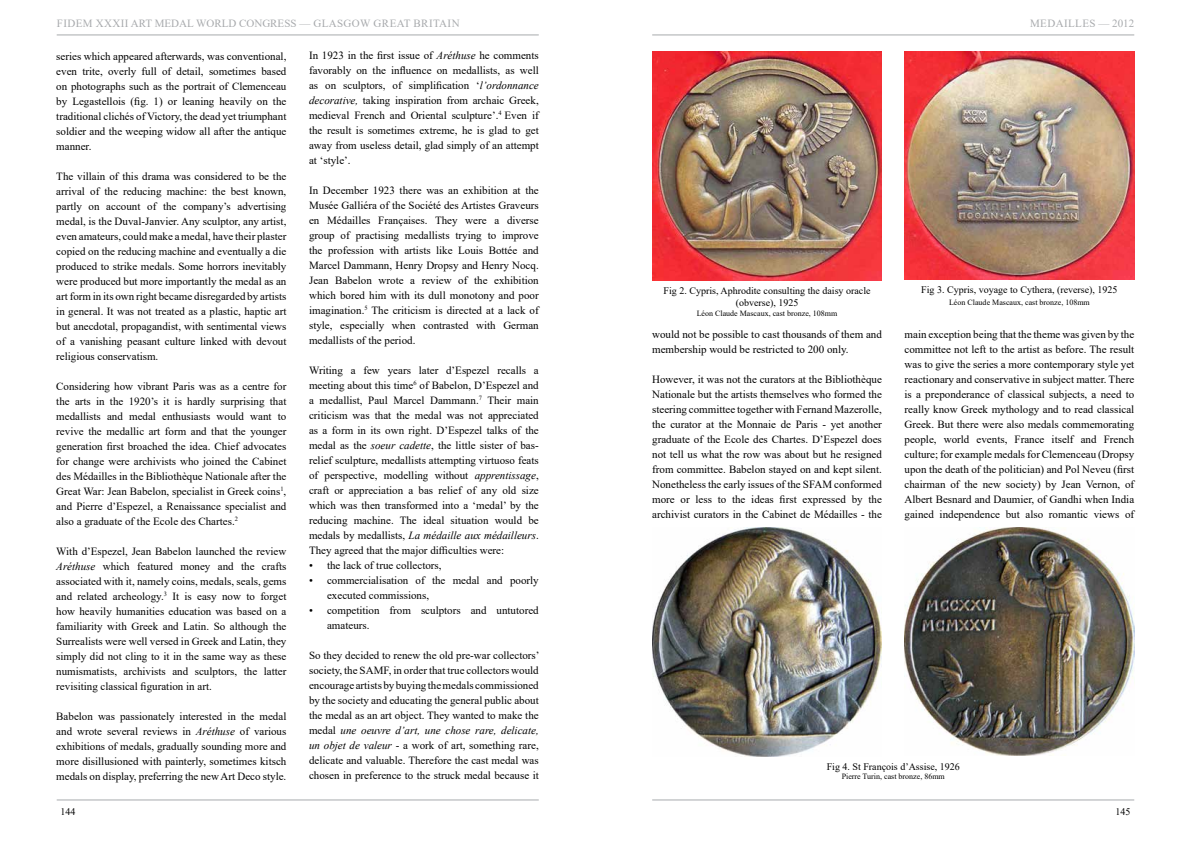
<style>
.page{position:relative;width:1191px;height:842px;background:#fff}
.page>*{position:absolute;margin:0;border:0;box-sizing:border-box;transform-origin:0 0}
.t1{font:11px/15px "Times New Roman";color:#000;text-align:justify}
.t2{font:11px "Times New Roman";color:#a8aaad}
.t3{font:11px "Times New Roman";letter-spacing:.035em;color:#a8aaad}
.t4{font:10px/12px "Times New Roman";color:#000;text-align:center}
.t5{font:8px "Times New Roman";color:#000}
.s1{font-style:italic}
</style>
<div class="page">
<hr style="left:57px;top:34px;width:482px;height:1px;background:#a8aaad">
<hr style="left:652px;top:34px;width:482px;height:1px;background:#a8aaad">
<hr style="left:57px;top:799px;width:482px;height:1px;background:#a8aaad">
<hr style="left:652px;top:799px;width:482px;height:1px;background:#a8aaad">
<img style="left:652px;top:52px;width:230px;height:229px">
<img style="left:904px;top:51px;width:230px;height:229px">
<img style="left:652px;top:527px;width:230px;height:230px">
<img style="left:904px;top:527px;width:230px;height:229px">
<p class="t3" style="left:57px;top:16px;width:107px">fidem xxxiI ART MED</p>
<p class="t2" style="left:179px;top:16px;width:144px">AL WORLD CONGRESS — glasgow</p>
<p class="t2" style="left:373px;top:16px;width:87px">great britain</p>
<p class="t2" style="left:1030px;top:16px;width:10px">MED</p>
<p class="t2" style="left:1055px;top:16px;width:80px">AILLES — 2012</p>
<p class="t1" style="left:56px;top:48px;width:232px">series which appeared afterwards, was conventional, even trite, overly full of detail, sometimes based on photographs such as the portrait of Clemenceau by Legastellois (fig. 1) or leaning heavily on the traditional clichés of Victory, the dead yet triumphant soldier and the weeping widow all after the antique manner.</p>
<p class="t1" style="left:56px;top:168px;width:232px">The villain of this drama was considered to be the arrival of the reducing machine: the best known, partly on account of the company’s advertising medal, is the Duval-Janvier. Any sculptor, any artist, even amateurs, could make a medal, have their plaster copied on the reducing machine and eventually a die produced to strike medals. Some horrors inevitably were produced but more importantly the medal as an art form in its own right became disregarded by artists in general. It was not treated as a plastic, haptic art but anecdotal, propagandist, with sentimental views of a vanishing peasant culture linked with devout religious conservatism.</p>
<p class="t1" style="left:56px;top:378px;width:232px">Considering how vibrant Paris was as a centre for the arts in the 1920’s it is hardly surprising that medallists and medal enthusiasts would want to revive the medallic art form and that the younger generation first broached the idea. Chief advocates for change were archivists who joined the Cabinet des Médailles in the Bibliothèque Nationale after the Great War: Jean Babelon, specialist in Greek coins<sup>1</sup>, and Pierre d’Espezel, a Renaissance specialist and also a graduate of the Ecole des Chartes.<sup>2</sup></p>
<p class="t1" style="left:56px;top:543px;width:232px">With d’Espezel, Jean Babelon launched the review <span class="s1">Aréthuse</span> which featured money and the crafts associated with it, namely coins, medals, seals, gems and related archeology.<sup>3</sup> It is easy now to forget how heavily humanities education was based on a familiarity with Greek and Latin. So although the Surrealists were well versed in Greek and Latin, they simply did not cling to it in the same way as these numismatists, archivists and sculptors, the latter revisiting classical figuration in art.</p>
<p class="t1" style="left:56px;top:708px;width:232px">Babelon was passionately interested in the medal and wrote several reviews in <span class="s1">Aréthuse</span> of various exhibitions of medals, gradually sounding more and more disillusioned with painterly, sometimes kitsch medals on display, preferring the new Art Deco style.</p>
<p class="t1" style="left:309px;top:47px;width:231px">In 1923 in the first issue of <span class="s1">Aréthuse</span> he comments favorably on the influence on medallists, as well as on sculptors, of simplification ‘<span class="s1">l’ordonnance decorative,</span> taking inspiration from archaic Greek, medieval French and Oriental sculpture’.<sup>4</sup> Even if the result is sometimes extreme, he is glad to get away from useless detail, glad simply of an attempt at ‘style’.</p>
<p class="t1" style="left:309px;top:182px;width:231px">In December 1923 there was an exhibition at the Musée Galliéra of the Société des Artistes Graveurs en Médailles Françaises. They were a diverse group of practising medallists trying to improve the profession with artists like Louis Bottée and Marcel Dammann, Henry Dropsy and Henry Nocq.<br>Jean Babelon wrote a review of the exhibition which bored him with its dull monotony and poor imagination.<sup>5</sup> The criticism is directed at a lack of style, especially when contrasted with German medallists of the period.</p>
<p class="t1" style="left:309px;top:362px;width:231px">Writing a few years later d’Espezel recalls a meeting about this time<sup>6</sup> of Babelon, D’Espezel and a medallist, Paul Marcel Dammann.<sup>7</sup> Their main criticism was that the medal was not appreciated as a form in its own right. D’Espezel talks of the medal as the <span class="s1">soeur cadette</span>, the little sister of bas&shy;relief sculpture, medallists attempting virtuoso feats of perspective, modelling without <span class="s1">apprentissage</span>, craft or appreciation a bas relief of any old size which was then transformed into a ‘medal’ by the reducing machine. The ideal situation would be medals by medallists, <span class="s1">La médaille aux médailleurs</span>.<br>They agreed that the major difficulties were:</p>
<p class="t1" style="left:309px;top:557px;width:134px">• the lack of true collectors,</p>
<p class="t1" style="left:327px;top:572px;width:213px;text-indent:-18px">• commercialisation of the medal and poorly executed commissions,</p>
<p class="t1" style="left:327px;top:602px;width:213px;text-indent:-18px">• competition from sculptors and untutored amateurs.</p>
<p class="t1" style="left:309px;top:647px;width:232px">So they decided to renew the old pre-war collectors’ society, the SAMF, in order that true collectors would encourage artists by buying the medals commissioned by the society and educating the general public about the medal as an art object. They wanted to make the medal <span class="s1">une oeuvre d’art, une chose rare, delicate, un objet de valeur</span> - a work of art, something rare, delicate and valuable. Therefore the cast medal was chosen in preference to the struck medal because it</p>
<p class="t4" style="left:663px;top:284px;width:208px">Fig 2. Cypris, Aphrodite consulting the daisy oracle (obverse), 1925</p>
<p class="t5" style="left:696px;top:307px;width:142px">Léon Claude Mascaux, cast bronze, 108mm</p>
<p class="t1" style="left:652px;top:326px;width:231px">would not be possible to cast thousands of them and membership would be restricted to 200 only.</p>
<p class="t1" style="left:652px;top:371px;width:231px">However, it was not the curators at the Bibliothèque Nationale but the artists themselves who formed the steering committee together with Fernand Mazerolle, the curator at the Monnaie de Paris - yet another graduate of the Ecole des Chartes. D’Espezel does not tell us what the row was about but he resigned from committee. Babelon stayed on and kept silent.<br>Nonetheless the early issues of the SFAM conformed more or less to the ideas first expressed by the archivist curators in the Cabinet de Médailles - the</p>
<p class="t4" style="left:921px;top:284px;width:198px">Fig 3. Cypris, voyage to Cythera, (reverse), 1925</p>
<p class="t5" style="left:949px;top:297px;width:142px">Léon Claude Mascaux, cast bronze, 108mm</p>
<p class="t1" style="left:904px;top:326px;width:231px">main exception being that the theme was given by the committee not left to the artist as before. The result was to give the series a more contemporary style yet reactionary and conservative in subject matter. There is a preponderance of classical subjects, a need to really know Greek mythology and to read classical Greek. But there were also medals commemorating people, world events, France itself and French culture; for example medals for Clemenceau (Dropsy upon the death of the politician) and Pol Neveu (first chairman of the new society) by Jean Vernon, of Albert Besnard and Daumier, of Gandhi when India gained independence but also romantic views of</p>
<p class="t4" style="left:826px;top:760px;width:135px">Fig 4. St François d’Assise, 1926</p>
<p class="t5" style="left:841px;top:771px;width:105px">Pierre Turin, cast bronze, 86mm</p>
<p class="t4" style="left:61px;top:805px;width:16px">144</p>
<p class="t4" style="left:1115px;top:805px;width:16px">145</p>
</div>
